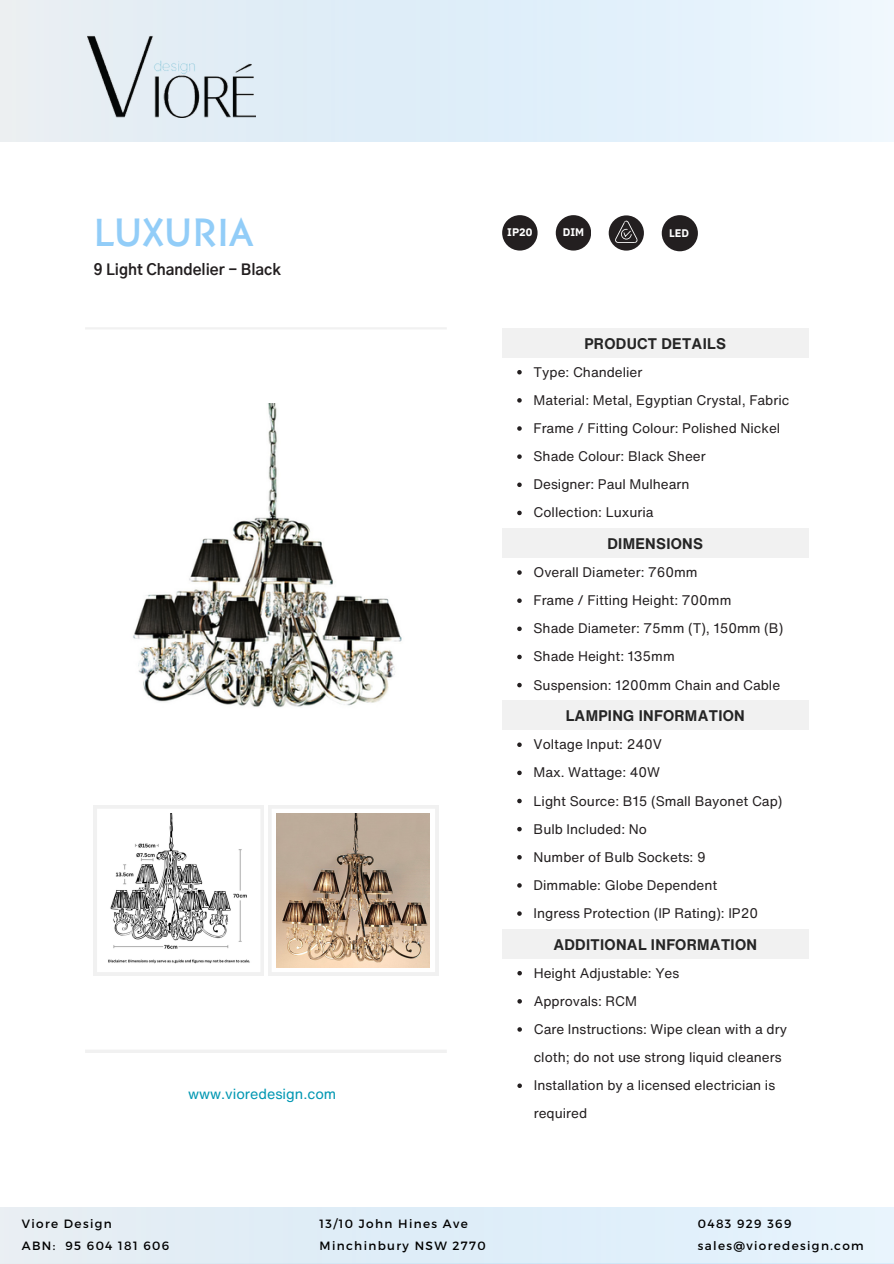
<style>
.page{position:relative;width:894px;height:1264px;background:#fff}
.page>*{position:absolute;margin:0;border:0;box-sizing:border-box;transform-origin:0 0}
.t1{font:500 40.95px "Bernhard Got URW";color:#92cdf8}
.t2{font:700 15.15px "Gothic A1";color:#231f20}
.t3{font:700 15px "Helvetica Now Text";letter-spacing:.02em;color:#252525}
.t4{font:14.4px "Helvetica Now Text";color:#0097b2}
.t5{font:13.65px/28.2px "Helvetica Now Text";color:#231f20}
.t6{font:12px "Montserrat";letter-spacing:.11em;color:#000}
.t7{font:700 10.95px "IBM Plex Sans";color:#fff}
</style>
<div class="page">
<svg style="left:94px;top:805px;width:344px;height:170px"></svg>
<div style="left:608px;top:215px;width:35px;height:35px;background:#231f20;border-radius:50%"></div>
<svg style="left:615px;top:220px;width:22px;height:23px"></svg>
<div style="left:0;top:0;width:893px;height:141px;background:#e2effa"></div>
<img style="left:88px;top:35px;width:167px;height:83px">
<div style="left:502px;top:328px;width:306px;height:29px;background:#f1f1f1"></div>
<div style="left:502px;top:528px;width:306px;height:30px;background:#f1f1f1"></div>
<hr style="left:85px;top:327px;width:361px;height:2px;background:#f1f1f1">
<div style="left:502px;top:701px;width:306px;height:29px;background:#f1f1f1"></div>
<div style="left:502px;top:929px;width:306px;height:29px;background:#f1f1f1"></div>
<div style="left:0;top:1207px;width:893px;height:56px;background:#e1eef8"></div>
<div style="left:502px;top:215px;width:35px;height:35px;background:#231f20;border-radius:50%"></div>
<div style="left:555px;top:215px;width:36px;height:35px;background:#231f20;border-radius:50%"></div>
<div style="left:661px;top:215px;width:36px;height:36px;background:#231f20;border-radius:50%"></div>
<hr style="left:85px;top:1049px;width:361px;height:3px;background:#f1f1f1">
<img style="left:133px;top:403px;width:269px;height:304px">
<img style="left:102px;top:813px;width:153px;height:153px">
<img style="left:276px;top:813px;width:153px;height:154px">
<svg style="left:517px;top:742px;width:4px;height:5px"></svg>
<svg style="left:517px;top:770px;width:4px;height:5px"></svg>
<svg style="left:517px;top:798px;width:4px;height:5px"></svg>
<svg style="left:517px;top:826px;width:4px;height:5px"></svg>
<svg style="left:517px;top:855px;width:4px;height:4px"></svg>
<svg style="left:517px;top:883px;width:4px;height:4px"></svg>
<svg style="left:517px;top:911px;width:4px;height:4px"></svg>
<svg style="left:517px;top:370px;width:4px;height:4px"></svg>
<svg style="left:517px;top:398px;width:4px;height:4px"></svg>
<svg style="left:517px;top:426px;width:4px;height:5px"></svg>
<svg style="left:517px;top:454px;width:4px;height:5px"></svg>
<svg style="left:517px;top:482px;width:4px;height:5px"></svg>
<svg style="left:517px;top:510px;width:4px;height:5px"></svg>
<svg style="left:517px;top:570px;width:4px;height:5px"></svg>
<svg style="left:517px;top:598px;width:4px;height:5px"></svg>
<svg style="left:517px;top:626px;width:4px;height:5px"></svg>
<svg style="left:517px;top:654px;width:4px;height:5px"></svg>
<svg style="left:517px;top:683px;width:4px;height:4px"></svg>
<svg style="left:517px;top:971px;width:4px;height:4px"></svg>
<svg style="left:517px;top:999px;width:4px;height:4px"></svg>
<svg style="left:517px;top:1027px;width:4px;height:4px"></svg>
<svg style="left:517px;top:1083px;width:4px;height:4px"></svg>
<h2 class="t1" style="left:94px;top:215px;width:162px">LUXURIA</h2>
<p class="t2" style="left:94px;top:263px;width:188px">9 Light Chandelier - Black</p>
<p class="t4" style="left:188px;top:1083px;width:150px">www.vioredesign.com</p>
<h6 class="t7" style="left:507px;top:224px;width:27px">IP20</h6>
<p class="t7" style="left:562px;top:225px;width:23px">DIM</p>
<p class="t7" style="left:669px;top:226px;width:22px">LED</p>
<h1 class="t3" style="left:584px;top:332px;width:143px">PRODUCT DETAILS</h1>
<p class="t5" style="left:533px;top:357px;width:110px">Type: Chandelier</p>
<p class="t5" style="left:533px;top:385px;width:257px">Material: Metal, Egyptian Crystal, Fabric</p>
<h2 class="t5" style="left:533px;top:414px;width:248px">Frame / Fitting Colour: Polished Nickel</h2>
<p class="t5" style="left:533px;top:442px;width:173px">Shade Colour: Black Sheer</p>
<p class="t5" style="left:533px;top:470px;width:157px">Designer: Paul Mulhearn</p>
<p class="t5" style="left:533px;top:498px;width:121px">Collection: Luxuria</p>
<h3 class="t3" style="left:607px;top:532px;width:97px">DIMENSIONS</h3>
<p class="t5" style="left:533px;top:558px;width:166px">Overall Diameter: 760mm</p>
<p class="t5" style="left:533px;top:586px;width:199px">Frame / Fitting Height: 700mm</p>
<p class="t5" style="left:533px;top:614px;width:251px">Shade Diameter: 75mm (T), 150mm (B)</p>
<p class="t5" style="left:533px;top:642px;width:143px">Shade Height: 135mm</p>
<h2 class="t5" style="left:533px;top:670px;width:248px">Suspension: 1200mm Chain and Cable</h2>
<h6 class="t3" style="left:565px;top:704px;width:181px">LAMPING INFORMATION</h6>
<h2 class="t5" style="left:533px;top:730px;width:130px">Voltage Input: 240V</h2>
<p class="t5" style="left:533px;top:758px;width:128px">Max. Wattage: 40W</p>
<p class="t5" style="left:533px;top:786px;width:250px">Light Source: B15 (Small Bayonet Cap)</p>
<p class="t5" style="left:533px;top:814px;width:115px">Bulb Included: No</p>
<p class="t5" style="left:533px;top:842px;width:173px">Number of Bulb Sockets: 9</p>
<p class="t5" style="left:533px;top:870px;width:185px">Dimmable: Globe Dependent</p>
<p class="t5" style="left:533px;top:898px;width:226px">Ingress Protection (IP Rating): IP20</p>
<h6 class="t3" style="left:553px;top:932px;width:205px">ADDITIONAL INFORMATION</h6>
<p class="t5" style="left:533px;top:958px;width:147px">Height Adjustable: Yes</p>
<p class="t5" style="left:533px;top:986px;width:105px">Approvals: RCM</p>
<p class="t5" style="left:533px;top:1014px;width:255px">Care Instructions: Wipe clean with a dry cloth; do not use strong liquid cleaners</p>
<p class="t5" style="left:533px;top:1071px;width:243px">Installation by a licensed electrician is required</p>
<p class="t6" style="left:22px;top:1216px;width:91px">Viore Design</p>
<p class="t6" style="left:22px;top:1238px;width:149px">ABN: 95 604 181 606</p>
<p class="t6" style="left:319px;top:1216px;width:150px">13/10 John Hines Ave</p>
<p class="t6" style="left:319px;top:1238px;width:167px">Minchinbury NSW 2770</p>
<p class="t6" style="left:697px;top:1238px;width:167px">sales@vioredesign.com</p>
<p class="t6" style="left:697px;top:1216px;width:95px">0483 929 369</p>
</div>
